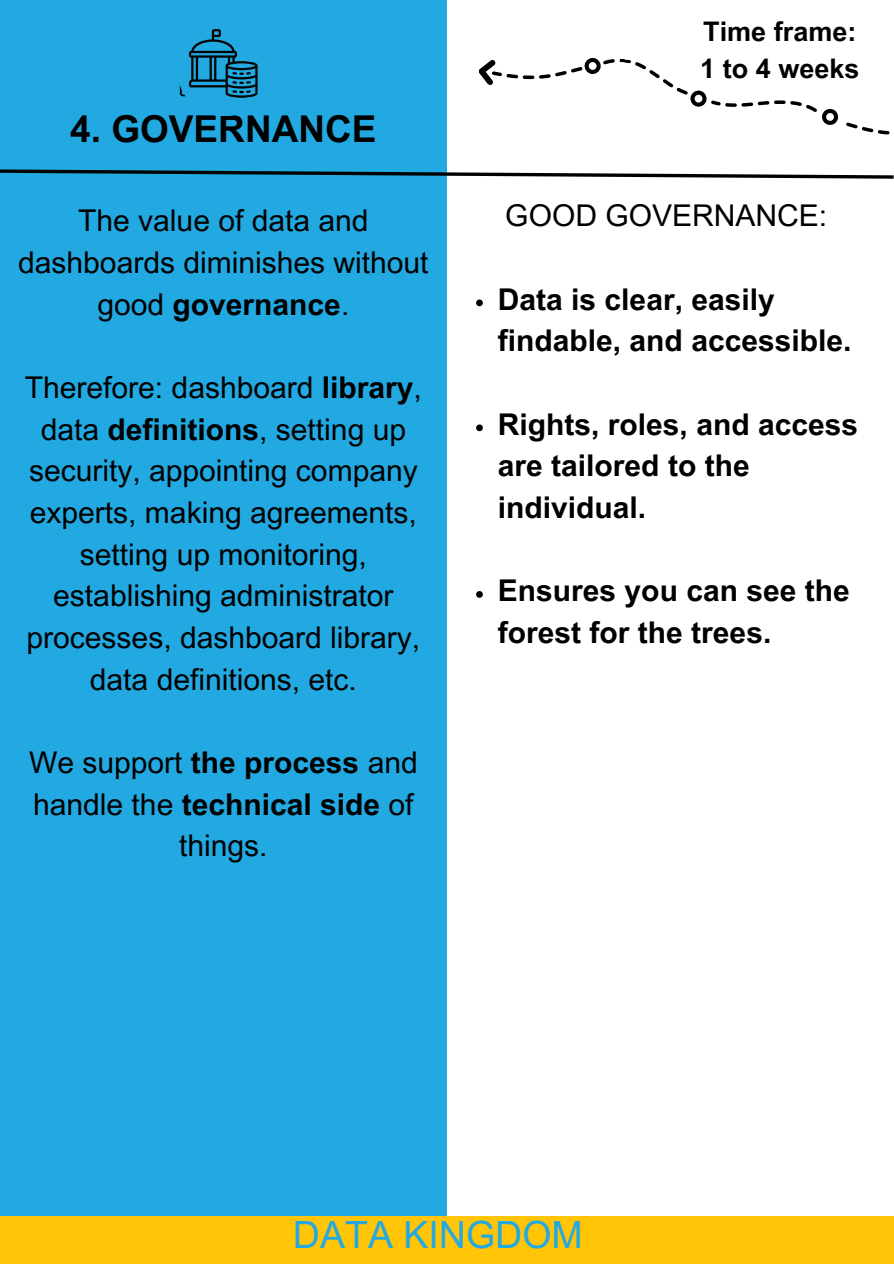
<style>
.page{position:relative;width:894px;height:1264px;background:#fff}
.page>*{position:absolute;margin:0;border:0;box-sizing:border-box;transform-origin:0 0}
.t1{font:37.5px "Arial MT Pro";color:#22a9e2}
.t2{font:700 36.9px "Arial MT Pro";color:#000}
.t3{font:30px/41.7px "Arial MT Pro";color:#000;text-align:center}
.t4{font:700 30px/41.7px "Arial MT Pro";color:#000}
.t5{font:700 27px/37.2px "Arial MT Pro";color:#000}
.s1{font-weight:700}
</style>
<div class="page">
<div style="left:0;top:0;width:446px;height:1263px;background:#22a9e2"></div>
<div style="left:0;top:1216px;width:893px;height:47px;background:#ffc506"></div>
<svg style="left:846px;top:122px;width:44px;height:13px"></svg>
<svg style="left:479px;top:57px;width:360px;height:68px"></svg>
<svg style="left:0;top:168px;width:893px;height:12px"></svg>
<svg style="left:179px;top:29px;width:78px;height:69px"></svg>
<svg style="left:476px;top:299px;width:6px;height:7px"></svg>
<svg style="left:476px;top:424px;width:6px;height:7px"></svg>
<svg style="left:476px;top:591px;width:6px;height:7px"></svg>
<p class="t2" style="left:70px;top:115px;width:308px">4. GOVERNANCE</p>
<p class="t3" style="left:18px;top:204px;width:411px">The value of data and dashboards diminishes without good <span class="s1">governance</span>.</p>
<p class="t3" style="left:25px;top:370px;width:398px">Therefore: dashboard <span class="s1">library</span>, data <span class="s1">definitions</span>, setting up security, appointing company experts, making agreements, setting up monitoring, establishing administrator processes, dashboard library, data definitions, etc.</p>
<h4 class="t3" style="left:29px;top:745px;width:390px">We support <span class="s1">the process</span> and handle the <span class="s1">technical side</span> of things.</h4>
<p class="t5" style="left:700px;top:16px;width:161px">Time frame:<br>1 to 4 weeks</p>
<p class="t3" style="left:505px;top:199px;width:323px">GOOD GOVERNANCE:</p>
<h1 class="t4" style="left:497px;top:282px;width:355px">Data is clear, easily findable, and accessible.</h1>
<h3 class="t4" style="left:497px;top:407px;width:362px">Rights, roles, and access are tailored to the individual.</h3>
<p class="t4" style="left:497px;top:573px;width:353px">Ensures you can see the forest for the trees.</p>
<p class="t1" style="left:293px;top:1220px;width:291px">DATA KINGDOM</p>
</div>
